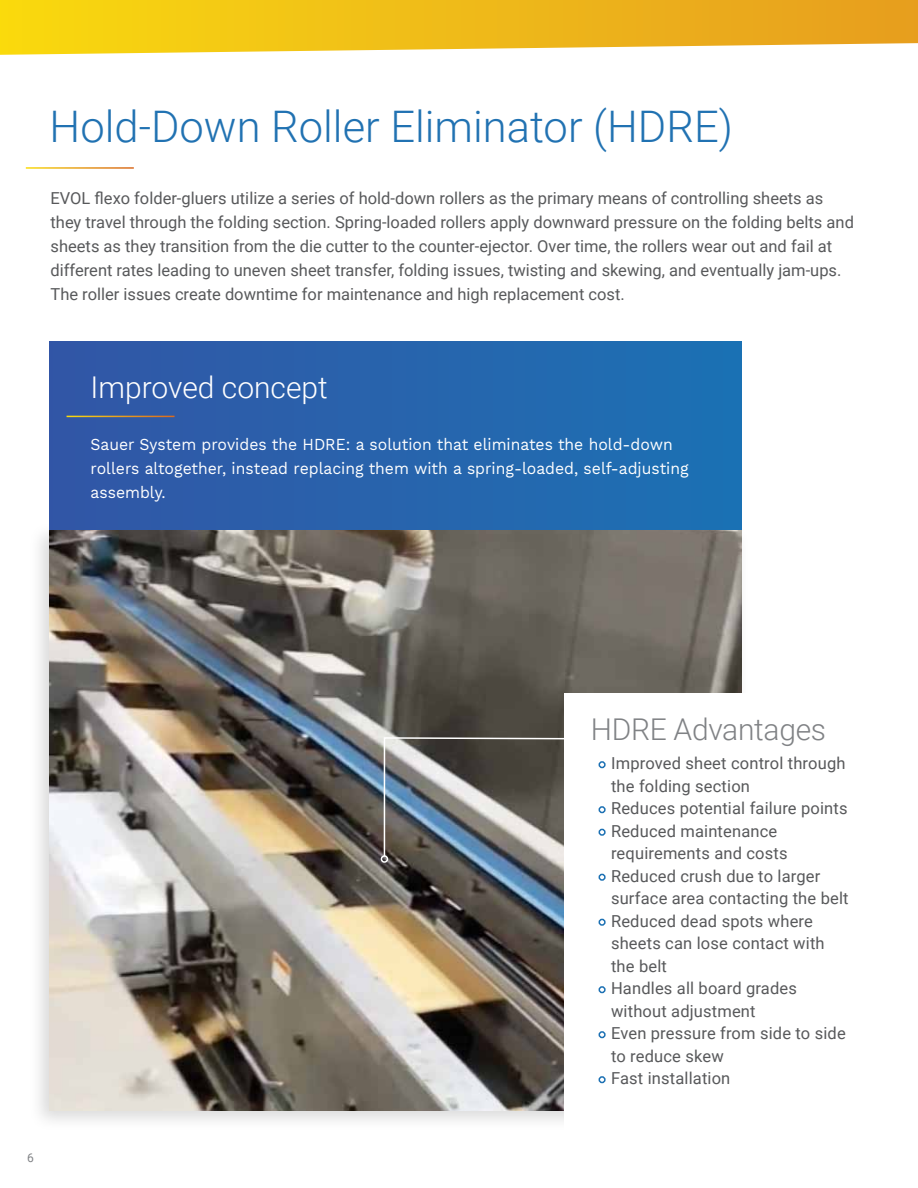
<style>
.page{position:relative;width:918px;height:1188px;background:#fff}
.page>*{position:absolute;margin:0;border:0;box-sizing:border-box;transform-origin:0 0}
.t1{font:300 43.5px "Roboto";color:#2172b2}
.t2{font:300 30px "Roboto";color:#fff}
.t3{font:300 30px "Roboto";letter-spacing:-.01em;color:#808285}
.t4{font:16.5px/22.5px "Roboto";color:#58595b}
.t5{font:16.5px/24px "Work Sans";color:#fff;scale:.95 1}
.t6{font:12px "Roboto";color:#808285}
.s1{font-family:"Benton Sans";font-weight:900;font-size:19.5px;color:#fff}
</style>
<div class="page">
<div style="left:28px;top:521px;width:723px;height:611px;background:#000;opacity:.15"></div>
<img style="left:50px;top:529px;width:692px;height:581px">
<div style="left:50px;top:341px;width:692px;height:188px;background:linear-gradient(to right,#3356a5,#1b71b4)"></div>
<hr style="left:67px;top:416px;width:108px;height:1px;background:#fff">
<svg style="left:0;top:0;width:918px;height:55px;background:#f1c330"></svg>
<div style="left:565px;top:694px;width:336px;height:494px;background:#fff"></div>
<svg style="left:379px;top:736px;width:186px;height:128px;background:#747676"></svg>
<h1 class="t1" style="left:50px;top:96px;width:685px">Hold-Down Roller Eliminator (HDRE)</h1>
<p class="t4" style="left:51px;top:185px;width:805px;line-height:24px">EVOL flexo folder-gluers utilize a series of hold-down rollers as the primary means of controlling sheets as they travel through the folding section. Spring-loaded rollers apply downward pressure on the folding belts and sheets as they transition from the die cutter to the counter-ejector. Over time, the rollers wear out and fail at different rates leading to uneven sheet transfer, folding issues, twisting and skewing, and eventually jam-ups.<br>The roller issues create downtime for maintenance and high replacement cost.</p>
<h2 class="t2" style="left:91px;top:366px;width:239px">Improved concept</h2>
<p class="t5" style="left:91px;top:433px;width:631px">Sauer System provides the HDRE: a solution that eliminates the hold-down rollers altogether, instead replacing them with a spring-loaded, self-adjusting assembly.</p>
<p class="t6" style="left:27px;top:1149px;width:8px">6</p>
<h2 class="t3" style="left:591px;top:708px;width:237px">HDRE Advantages</h2>
<p class="t4" style="left:611px;top:752px;width:236px;text-indent:-14px"><span class="s1">•</span> Improved sheet control through the folding section</p>
<p class="t4" style="left:598px;top:797px;width:252px"><span class="s1">•</span> Reduces potential failure points</p>
<p class="t4" style="left:611px;top:819px;width:178px;text-indent:-14px"><span class="s1">•</span> Reduced maintenance requirements and costs</p>
<p class="t4" style="left:611px;top:864px;width:239px;text-indent:-14px"><span class="s1">•</span> Reduced crush due to larger surface area contacting the belt</p>
<p class="t4" style="left:611px;top:909px;width:215px;text-indent:-14px"><span class="s1">•</span> Reduced dead spots where sheets can lose contact with the belt</p>
<p class="t4" style="left:611px;top:977px;width:187px;text-indent:-14px"><span class="s1">•</span> Handles all board grades without adjustment</p>
<p class="t4" style="left:611px;top:1022px;width:236px;text-indent:-14px"><span class="s1">•</span> Even pressure from side to side to reduce skew</p>
<p class="t4" style="left:598px;top:1067px;width:134px"><span class="s1">•</span> Fast installation</p>
</div>
